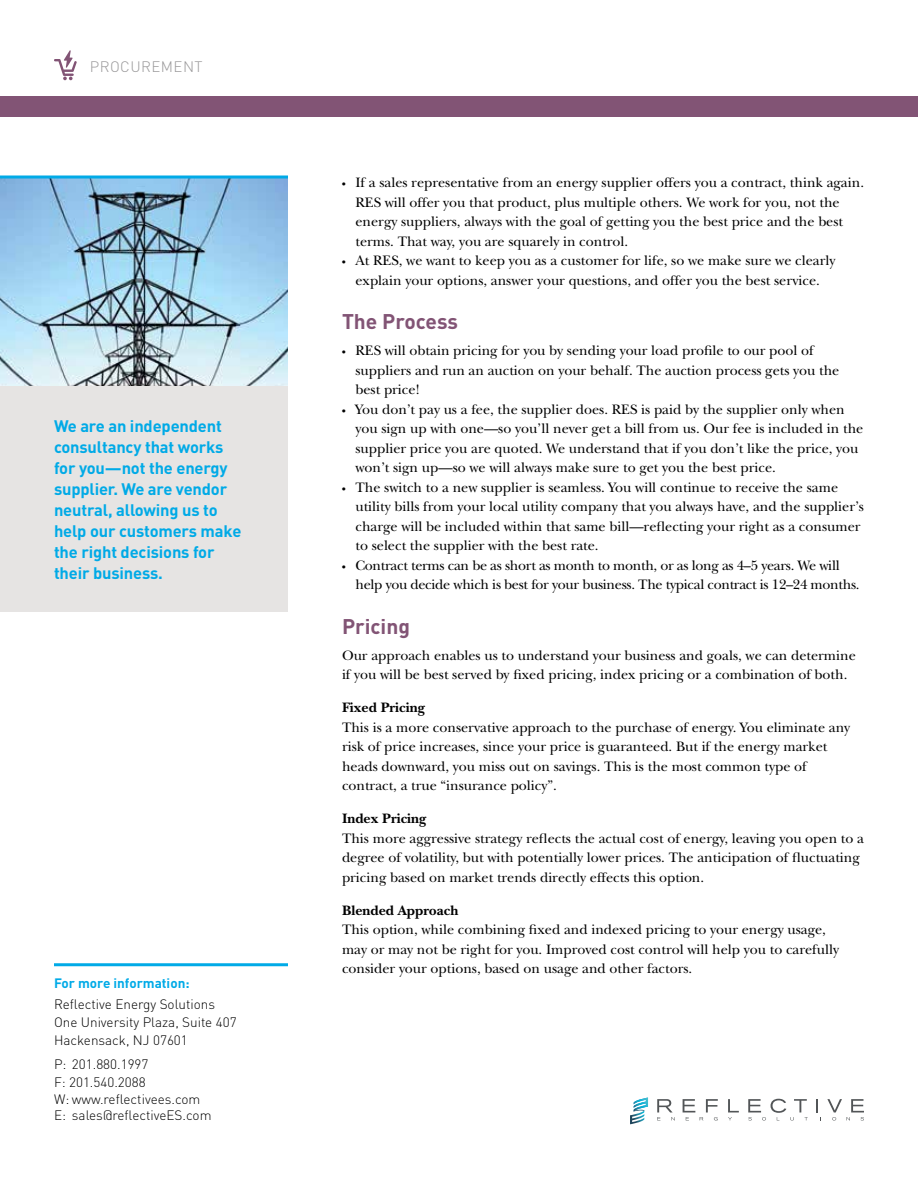
<style>
.page{position:relative;width:918px;height:1188px;background:#fff}
.page>*{position:absolute;margin:0;border:0;box-sizing:border-box;transform-origin:0 0}
.t1{font:700 21px "DIN";color:#825475}
.t2{font:700 16.5px/21px "DIN";letter-spacing:-.01em;color:#00aae7}
.t3{font:300 15px "DIN";letter-spacing:.03em;color:#999899}
.t4{font:14.25px/19.5px "New Baskerville";color:#000}
.t5{font:14.25px/19.5px "New Baskerville";letter-spacing:-.02em;color:#000}
.t6{font:700 14.25px "New Baskerville";color:#000}
.t7{font:300 13.5px/18px "DIN";color:#000}
.t8{font:700 13.5px "DIN";color:#00aae7}
.s1{font-size:9px}
</style>
<div class="page">
<svg style="left:657px;top:1099px;width:18px;height:21px"></svg>
<svg style="left:683px;top:1099px;width:35px;height:22px"></svg>
<svg style="left:728px;top:1099px;width:11px;height:21px"></svg>
<svg style="left:748px;top:1099px;width:60px;height:22px"></svg>
<svg style="left:816px;top:1099px;width:5px;height:21px"></svg>
<svg style="left:827px;top:1099px;width:37px;height:22px"></svg>
<svg style="left:630px;top:1098px;width:18px;height:26px"></svg>
<div style="left:0;top:96px;width:918px;height:21px;background:#825475"></div>
<hr style="left:54px;top:963px;width:234px;height:3px;background:#00aae7">
<svg style="left:54px;top:50px;width:23px;height:30px"></svg>
<div style="left:0;top:385px;width:288px;height:227px;background:#e6e4e3"></div>
<img style="left:0;top:178px;width:288px;height:207px">
<hr style="left:0;top:176px;width:288px;height:2px;background:#00aae7">
<p class="t3" style="left:90px;top:58px;width:114px">PROCUREMENT</p>
<p class="t2" style="left:54px;top:415px;width:189px">We are an independent consultancy that works for you—not the energy supplier. We are vendor neutral, allowing us to help our customers make the right decisions for their business.</p>
<p class="t8" style="left:54px;top:974px;width:137px">For more information:</p>
<p class="t7" style="left:54px;top:995px;width:184px">Reflective Energy Solutions<br>One University Plaza, Suite 407<br>Hackensack, NJ 07601</p>
<p class="t7" style="left:54px;top:1055px;width:96px">P: 201.880.1997<br>F: 201.540.2088</p>
<p class="t7" style="left:54px;top:1091px;width:159px;line-height:16.5px">W: www.reflectivees.com<br>E: sales@reflectiveES.com</p>
<p class="t4" style="left:356px;top:173px;width:510px;text-indent:-14px"><span class="s1">•</span> If a sales representative from an energy supplier offers you a contract, think again.<br>RES will offer you that product, plus multiple others. We work for you, not the energy suppliers, always with the goal of getting you the best price and the best terms. That way, you are squarely in control.</p>
<p class="t4" style="left:342px;top:251px;width:495px;text-align:center"><span class="s1">•</span> At RES, we want to keep you as a customer for life, so we make sure we clearly explain your options, answer your questions, and offer you the best service.</p>
<h1 class="t1" style="left:342px;top:308px;width:117px">The Process</h1>
<p class="t4" style="left:356px;top:341px;width:485px;text-indent:-14px"><span class="s1">•</span> RES will obtain pricing for you by sending your load profile to our pool of suppliers and run an auction on your behalf. The auction process gets you the best price!</p>
<p class="t4" style="left:356px;top:400px;width:509px;text-indent:-14px"><span class="s1">•</span> You don’t pay us a fee, the supplier does. RES is paid by the supplier only when you sign up with one—so you’ll never get a bill from us. Our fee is included in the supplier price you are quoted. We understand that if you don’t like the price, you won’t sign up—so we will always make sure to get you the best price.</p>
<p class="t4" style="left:356px;top:478px;width:510px;text-indent:-14px"><span class="s1">•</span> The switch to a new supplier is seamless. You will continue to receive the same utility bills from your local utility company that you always have, and the supplier’s charge will be included within that same bill—reflecting your right as a consumer to select the supplier with the best rate.</p>
<p class="t5" style="left:356px;top:556px;width:506px;text-indent:-14px"><span class="s1">•</span> Contract terms can be as short as month to month, or as long as 4–5 years. We will help you decide which is best for your business. The typical contract is 12–24 months.</p>
<h1 class="t1" style="left:342px;top:612px;width:70px">Pricing</h1>
<p class="t4" style="left:342px;top:646px;width:515px">Our approach enables us to understand your business and goals, we can determine if you will be best served by fixed pricing, index pricing or a combination of both.</p>
<p class="t6" style="left:342px;top:699px;width:84px">Fixed Pricing</p>
<p class="t4" style="left:342px;top:718px;width:510px">This is a more conservative approach to the purchase of energy. You eliminate any risk of price increases, since your price is guaranteed. But if the energy market heads downward, you miss out on savings. This is the most common type of contract, a true “insurance policy”.</p>
<p class="t6" style="left:342px;top:810px;width:86px">Index Pricing</p>
<p class="t4" style="left:342px;top:829px;width:524px">This more aggressive strategy reflects the actual cost of energy, leaving you open to a degree of volatility, but with potentially lower prices. The anticipation of fluctuating pricing based on market trends directly effects this option.</p>
<p class="t6" style="left:342px;top:902px;width:118px">Blended Approach</p>
<p class="t4" style="left:342px;top:920px;width:499px">This option, while combining fixed and indexed pricing to your energy usage, may or may not be right for you. Improved cost control will help you to carefully consider your options, based on usage and other factors.</p>
</div>
